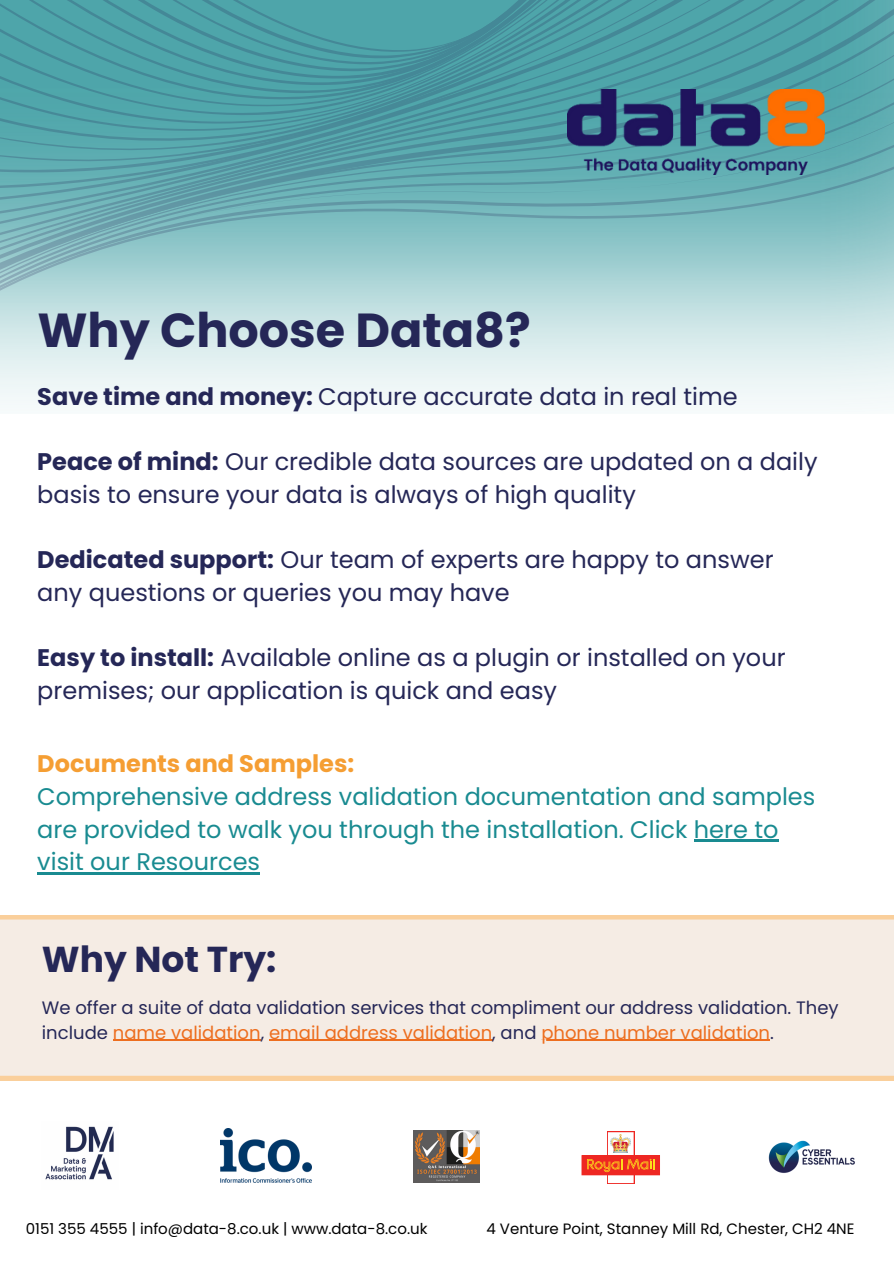
<style>
.page{position:relative;width:894px;height:1264px;background:#fff}
.page>*{position:absolute;margin:0;border:0;box-sizing:border-box;transform-origin:0 0}
.t1{font:700 47.7px "Poppins";color:#252757}
.t2{font:700 36px "Poppins";color:#252757}
.t3{font:24px/32.7px "Poppins";color:#252757}
.t4{font:24px/32.7px "Poppins";color:#198b91}
.t5{font:18px/24.8px "Poppins";color:#252757}
.t6{font:15px "Poppins";color:#000}
.s1{font-weight:700}
.s2{font-weight:700;color:#f59e33}
.s3{color:#ed6e1f}
</style>
<div class="page">
<svg style="left:0;top:0;width:893px;height:405px;background:#89bfc4"></svg>
<img style="left:567px;top:89px;width:257px;height:86px">
<div style="left:0;top:915px;width:893px;height:165px;background:#f5ece4"></div>
<img style="left:45px;top:1126px;width:69px;height:54px">
<img style="left:220px;top:1128px;width:91px;height:54px">
<img style="left:413px;top:1130px;width:66px;height:52px">
<svg style="left:607px;top:1131px;width:27px;height:52px"></svg>
<div style="left:582px;top:1155px;width:77px;height:19px;background:#ee2722"></div>
<svg style="left:587px;top:1132px;width:67px;height:50px"></svg>
<img style="left:610px;top:1134px;width:20px;height:18px">
<img style="left:768px;top:1140px;width:87px;height:33px">
<hr style="left:113px;top:1039px;width:147px;height:1px;background:#ed6e1f">
<hr style="left:269px;top:1039px;width:223px;height:1px;background:#ed6e1f">
<hr style="left:541px;top:1039px;width:229px;height:1px;background:#ed6e1f">
<hr style="left:693px;top:839px;width:85px;height:3px;background:#198b91">
<hr style="left:37px;top:872px;width:223px;height:2px;background:#198b91">
<h4 class="t1" style="left:37px;top:297px;width:495px">Why Choose Data8?</h4>
<p class="t3" style="left:37px;top:380px;width:701px"><span class="s1">Save time and money:</span> Capture accurate data in real time</p>
<p class="t3" style="left:37px;top:445px;width:781px"><span class="s1">Peace of mind:</span> Our credible data sources are updated on a daily basis to ensure your data is always of high quality</p>
<p class="t3" style="left:37px;top:543px;width:737px"><span class="s1">Dedicated support:</span> Our team of experts are happy to answer any questions or queries you may have</p>
<p class="t3" style="left:37px;top:641px;width:749px"><span class="s1">Easy to install:</span> Available online as a plugin or installed on your premises; our application is quick and easy</p>
<p class="t4" style="left:37px;top:747px;width:779px"><span class="s2">Documents and Samples:<br></span>Comprehensive address validation documentation and samples are provided to walk you through the installation. Click here to visit our Resources</p>
<h3 class="t2" style="left:42px;top:934px;width:236px">Why Not Try:</h3>
<h3 class="t5" style="left:42px;top:995px;width:798px">We offer a suite of data validation services that compliment our address validation. They include <span class="s3">name validation</span>, <span class="s3">email address validation</span>, and <span class="s3">phone number validation</span>.</h3>
<h3 class="t6" style="left:26px;top:1217px;width:403px">0151 355 4555 | info@data-8.co.uk | www.data-8.co.uk</h3>
<h3 class="t6" style="left:486px;top:1217px;width:369px">4 Venture Point, Stanney Mill Rd, Chester, CH2 4NE</h3>
</div>
